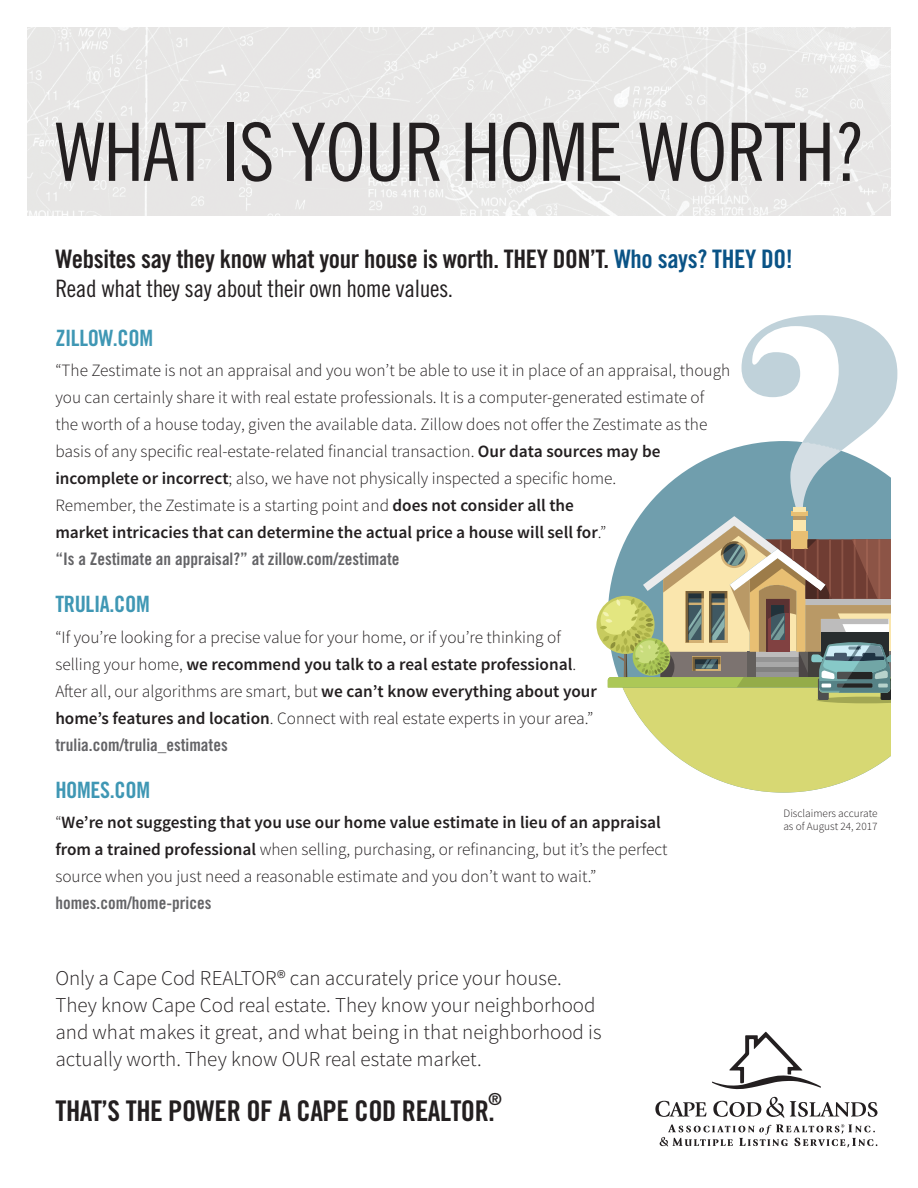
<style>
.page{position:relative;width:918px;height:1188px;background:#fff}
.page>*{position:absolute;margin:0;border:0;box-sizing:border-box;transform-origin:0 0}
.HEADERS{font:80.55px "Trade Gothic Cond Eighteen";letter-spacing:-.01em;color:#231f20}
.t1{font:28.5px "Trade Gothic Bold Cond Twenty";letter-spacing:-.015em;color:#231f20}
.t2{font:25.5px "Trade Gothic Bold Cond Twenty";letter-spacing:-.015em;color:#231f20}
.t3{font:24px "Trade Gothic Cond Eighteen";letter-spacing:-.015em;color:#231f20}
.Blue_HEADER{font:22.5px "Trade Gothic Bold Cond Twenty";letter-spacing:-.015em;color:#3f97b4}
.BODY_COPY{font:300 21px/27px "Source Sans Pro";color:#231f20}
.BODY_COPY-2{font:300 17.25px/27px "Source Sans Pro";color:#231f20}
.web_address{font:17.25px "Trade Gothic Bold Cond Twenty";color:#636366}
.t4{font:16.65px "Trade Gothic Bold Cond Twenty";color:#231f20}
.t5{font:300 11.25px/13.5px "Source Sans Pro";color:#231f20}
.s1{color:#0a5386}
.s2{font-weight:600}
</style>
<div class="page">
<img style="left:27px;top:27px;width:864px;height:189px">
<svg style="left:598px;top:315px;width:300px;height:478px"></svg>
<div style="left:891px;top:449px;width:27px;height:419px;background:#fff"></div>
<svg style="left:712px;top:1032px;width:109px;height:57px"></svg>
<svg style="left:655px;top:1101px;width:51px;height:16px"></svg>
<svg style="left:713px;top:1097px;width:71px;height:21px"></svg>
<svg style="left:790px;top:1101px;width:87px;height:16px"></svg>
<svg style="left:660px;top:1124px;width:217px;height:24px"></svg>
<p class="HEADERS" style="left:55px;top:104px;width:811px">WHAT IS YOUR HOME WORTH?</p>
<p class="t2" style="left:55px;top:243px;width:739px">Websites say they know what your house is worth. THEY DON’T. <span class="s1">Who says? THEY DO!</span></p>
<p class="t3" style="left:55px;top:274px;width:399px">Read what they say about their own home values.</p>
<p class="Blue_HEADER" style="left:55px;top:324px;width:99px">ZILLOW.COM</p>
<p class="BODY_COPY-2" style="left:55px;top:357px;width:676px">“The Zestimate is not an appraisal and you won’t be able to use it in place of an appraisal, though you can certainly share it with real estate professionals. It is a computer-generated estimate of the worth of a house today, given the available data. Zillow does not offer the Zestimate as the basis of any specific real-estate-related financial transaction. <span class="s2">Our data sources may be incomplete or incorrect</span>; also, we have not physically inspected a specific home.<br>Remember, the Zestimate is a starting point and <span class="s2">does not consider all the<br>market intricacies that can determine the actual price a house will sell for</span>.”</p>
<p class="web_address" style="left:55px;top:548px;width:346px">“Is a Zestimate an appraisal?” at zillow.com/zestimate</p>
<p class="Blue_HEADER" style="left:55px;top:591px;width:96px">TRULIA.COM</p>
<p class="BODY_COPY-2" style="left:55px;top:623px;width:543px">“If you’re looking for a precise value for your home, or if you’re thinking of selling your home, <span class="s2">we recommend you talk to a real estate professional</span>.<br>After all, our algorithms are smart, but <span class="s2">we can’t know everything about your home’s features and location</span>. Connect with real estate experts in your area.”</p>
<p class="web_address" style="left:55px;top:734px;width:174px">trulia.com/trulia_estimates</p>
<p class="Blue_HEADER" style="left:55px;top:776px;width:96px">HOMES.COM</p>
<p class="BODY_COPY-2" style="left:55px;top:809px;width:614px">“<span class="s2">We’re not suggesting that you use our home value estimate in lieu of an appraisal from a trained professional</span> when selling, purchasing, or refinancing, but it’s the perfect source when you just need a reasonable estimate and you don’t want to wait.”</p>
<p class="web_address" style="left:55px;top:892px;width:158px">homes.com/home-prices</p>
<p class="t5" style="left:783px;top:806px;width:96px">Disclaimers accurate as of August 24, 2017</p>
<p class="BODY_COPY" style="left:55px;top:965px;width:548px">Only a Cape Cod REALTOR® can accurately price your house.<br>They know Cape Cod real estate. They know your neighborhood and what makes it great, and what being in that neighborhood is actually worth. They know OUR real estate market.</p>
<p class="t1" style="left:55px;top:1093px;width:441px">THAT’S THE POWER OF A CAPE COD REALTOR.</p>
<p class="t4" style="left:489px;top:1089px;width:15px">®</p>
</div>
